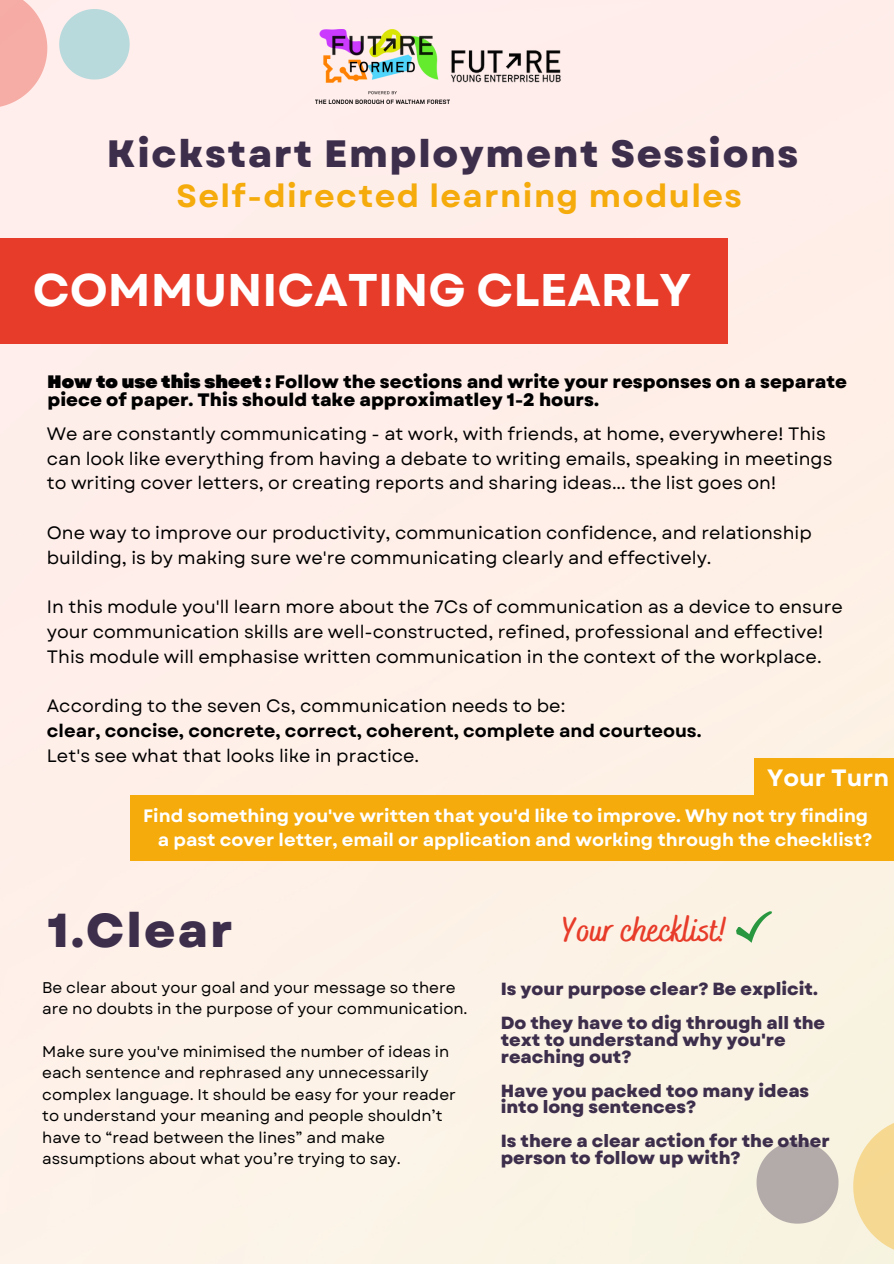
<style>
.page{position:relative;width:894px;height:1264px;background:#fff}
.page>*{position:absolute;margin:0;border:0;box-sizing:border-box;transform-origin:0 0}
.t1{font:800 47.55px "Garet";letter-spacing:.045em;color:#3d2e4c}
.t2{font:700 45.75px "Garet";color:#fff}
.t3{font:800 38.1px "Garet";letter-spacing:.045em;color:#3d2e4c}
.t4{font:700 34.8px "Bakerie Smooth";color:#e83c2a}
.t5{font:700 31.8px "Garet";letter-spacing:.045em;color:#f4ab0b}
.t6{font:700 23.55px "Garet";color:#fff}
.t7{font:18px/24.8px "Garet";color:#000}
.t8{font:700 18px "Garet";color:#fff}
.t9{font:800 18px/18px "Garet";color:#000}
.t10{font:700 18px "Garet";color:#000}
.t11{font:800 17.55px/17px "Garet";color:#3d2e4c}
.t12{font:15.45px/21.3px "Garet";color:#000}
.s1{font-weight:900}
</style>
<div class="page">
<div style="left:0;top:0;width:893px;height:1263px;background:#feefe8"></div>
<svg style="left:0;top:0;width:130px;height:131px;background:#ecd9d7"></svg>
<svg style="left:743px;top:1087px;width:150px;height:176px;background:#e9e1cb"></svg>
<div style="left:0;top:238px;width:727px;height:106px;background:#e83c2a"></div>
<img style="left:315px;top:29px;width:134px;height:74px">
<img style="left:449px;top:50px;width:112px;height:33px">
<svg style="left:735px;top:911px;width:36px;height:31px"></svg>
<div style="left:753px;top:758px;width:140px;height:47px;background:#f4ab0b"></div>
<div style="left:130px;top:795px;width:763px;height:66px;background:#f4ab0b"></div>
<p class="t3" style="left:107px;top:126px;width:692px">Kickstart Employment Sessions</p>
<p class="t5" style="left:176px;top:173px;width:566px">Self-directed learning modules</p>
<p class="t2" style="left:33px;top:257px;width:659px">COMMUNICATING CLEARLY</p>
<p class="t9" style="left:48px;top:373px;width:800px"><span class="s1">How to use this sheet :</span> Follow the sections and write your responses on a separate piece of paper. This should take approximatley 1-2 hours.</p>
<p class="t7" style="left:47px;top:421px;width:786px">We are constantly communicating - at work, with friends, at home, everywhere! This can look like everything from having a debate to writing emails, speaking in meetings to writing cover letters, or creating reports and sharing ideas... the list goes on!</p>
<p class="t7" style="left:47px;top:520px;width:766px">One way to improve our productivity, communication confidence, and relationship building, is by making sure we're communicating clearly and effectively.</p>
<p class="t7" style="left:47px;top:594px;width:797px">In this module you'll learn more about the 7Cs of communication as a device to ensure your communication skills are well-constructed, refined, professional and effective!<br>This module will emphasise written communication in the context of the workplace.</p>
<p class="t7" style="left:47px;top:693px;width:519px">According to the seven Cs, communication needs to be:</p>
<p class="t10" style="left:47px;top:718px;width:656px">clear, concise, concrete, correct, coherent, complete and courteous.</p>
<p class="t7" style="left:47px;top:743px;width:374px">Let's see what that looks like in practice.</p>
<p class="t6" style="left:766px;top:761px;width:124px">Your Turn</p>
<p class="t8" style="left:143px;top:802px;width:726px">Find something you've written that you'd like to improve. Why not try finding</p>
<p class="t8" style="left:158px;top:827px;width:715px">a past cover letter, email or application and working through the checklist?</p>
<p class="t1" style="left:48px;top:896px;width:187px">1.Clear</p>
<p class="t12" style="left:42px;top:976px;width:427px">Be clear about your goal and your message so there are no doubts in the purpose of your communication.</p>
<p class="t12" style="left:42px;top:1041px;width:415px">Make sure you've minimised the number of ideas in each sentence and rephrased any unnecessarily complex language. It should be easy for your reader to understand your meaning and people shouldn’t have to “read between the lines” and make assumptions about what you’re trying to say.</p>
<p class="t4" style="left:561px;top:909px;width:168px">Your checklist!</p>
<p class="t11" style="left:500px;top:980px;width:318px">Is your purpose clear? Be explicit.</p>
<p class="t11" style="left:500px;top:1014px;width:326px">Do they have to dig through all the text to understand why you're reaching out?</p>
<p class="t11" style="left:500px;top:1081px;width:310px">Have you packed too many ideas into long sentences?</p>
<p class="t11" style="left:500px;top:1132px;width:330px">Is there a clear action for the other person to follow up with?</p>
</div>
